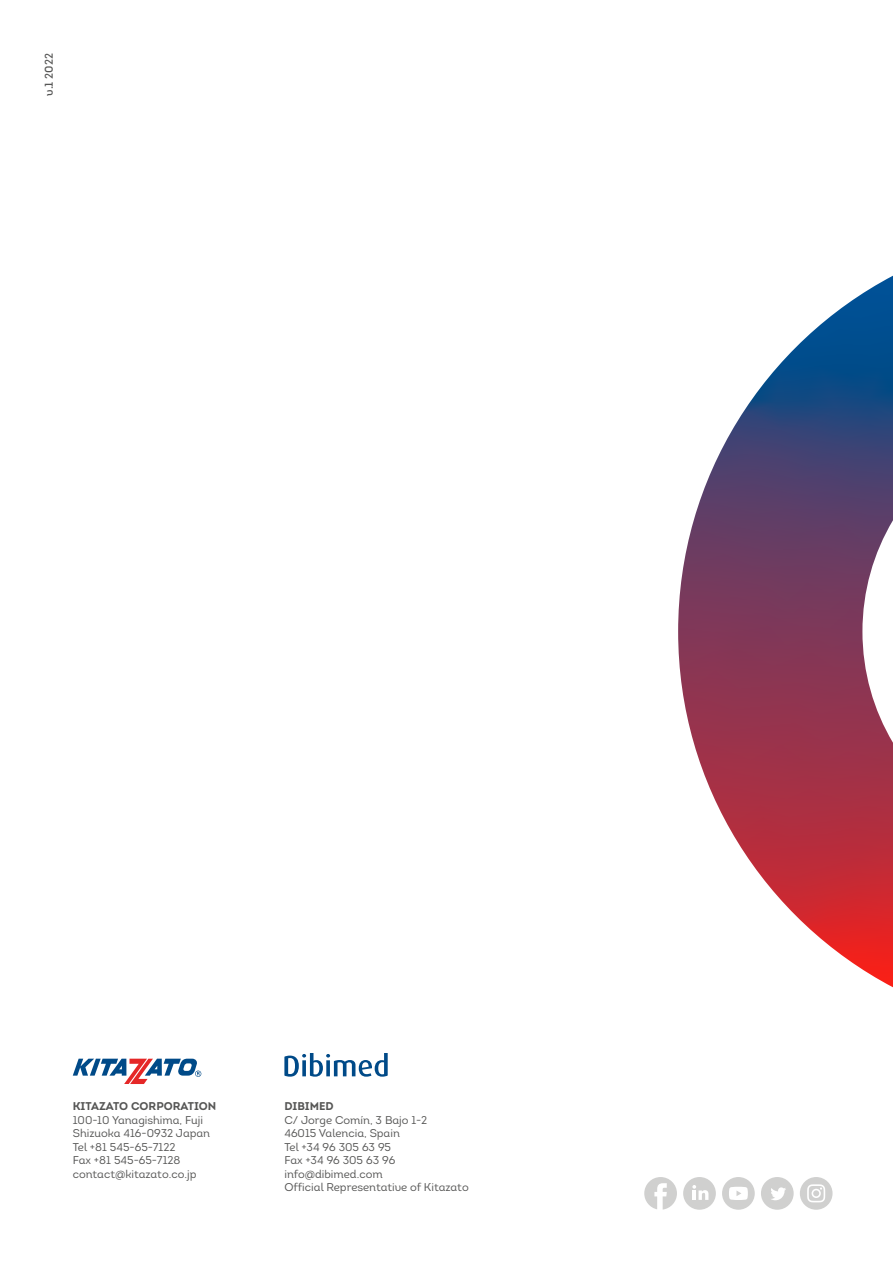
<style>
.page{position:relative;width:893px;height:1263px;background:#fff}
.page>*{position:absolute;margin:0;border:0;box-sizing:border-box;transform-origin:0 0}
.t1{font:11.25px/13.5px "Intro Book Alt";color:#565655}
.t2{font:11.25px "Intro Bold Alt";color:#565655}
.t3{font:11.25px "Intro Regular Alt";color:#565655}
</style>
<div class="page">
<div style="left:722px;top:1177px;width:33px;height:33px;background:#d0d0cf;border-radius:50%"></div>
<div style="left:683px;top:1177px;width:33px;height:33px;background:#d0d0cf;border-radius:50%"></div>
<div style="left:761px;top:1177px;width:33px;height:33px;background:#d0d0cf;border-radius:50%"></div>
<div style="left:800px;top:1177px;width:32px;height:33px;background:#d0d0cf;border-radius:50%"></div>
<svg style="left:692px;top:1185px;width:16px;height:15px"></svg>
<svg style="left:771px;top:1187px;width:15px;height:13px"></svg>
<svg style="left:807px;top:1184px;width:18px;height:18px"></svg>
<svg style="left:729px;top:1187px;width:19px;height:13px"></svg>
<svg style="left:73px;top:1059px;width:128px;height:25px"></svg>
<svg style="left:284px;top:1053px;width:104px;height:24px"></svg>
<svg style="left:644px;top:1177px;width:33px;height:32px"></svg>
<svg style="left:678px;top:276px;width:215px;height:711px"></svg>
<p class="t3" style="left:42px;top:96px;width:44px;rotate:-90deg">v.1 2022</p>
<p class="t2" style="left:73px;top:1099px;width:145px">KITAZATO CORPORATION</p>
<p class="t1" style="left:73px;top:1113px;width:139px">100-10 Yanagishima, Fuji<br>Shizuoka 416-0932 Japan<br>Tel +81 545-65-7122<br>Fax +81 545-65-7128 contact@kitazato.co.jp</p>
<p class="t2" style="left:284px;top:1099px;width:51px">DIBIMED</p>
<p class="t1" style="left:284px;top:1113px;width:186px">C/ Jorge Comín, 3 Bajo 1-2<br>46015 Valencia, Spain<br>Tel +34 96 305 63 95<br>Fax +34 96 305 63 96 info@dibimed.com<br>Official Representative of Kitazato</p>
</div>
